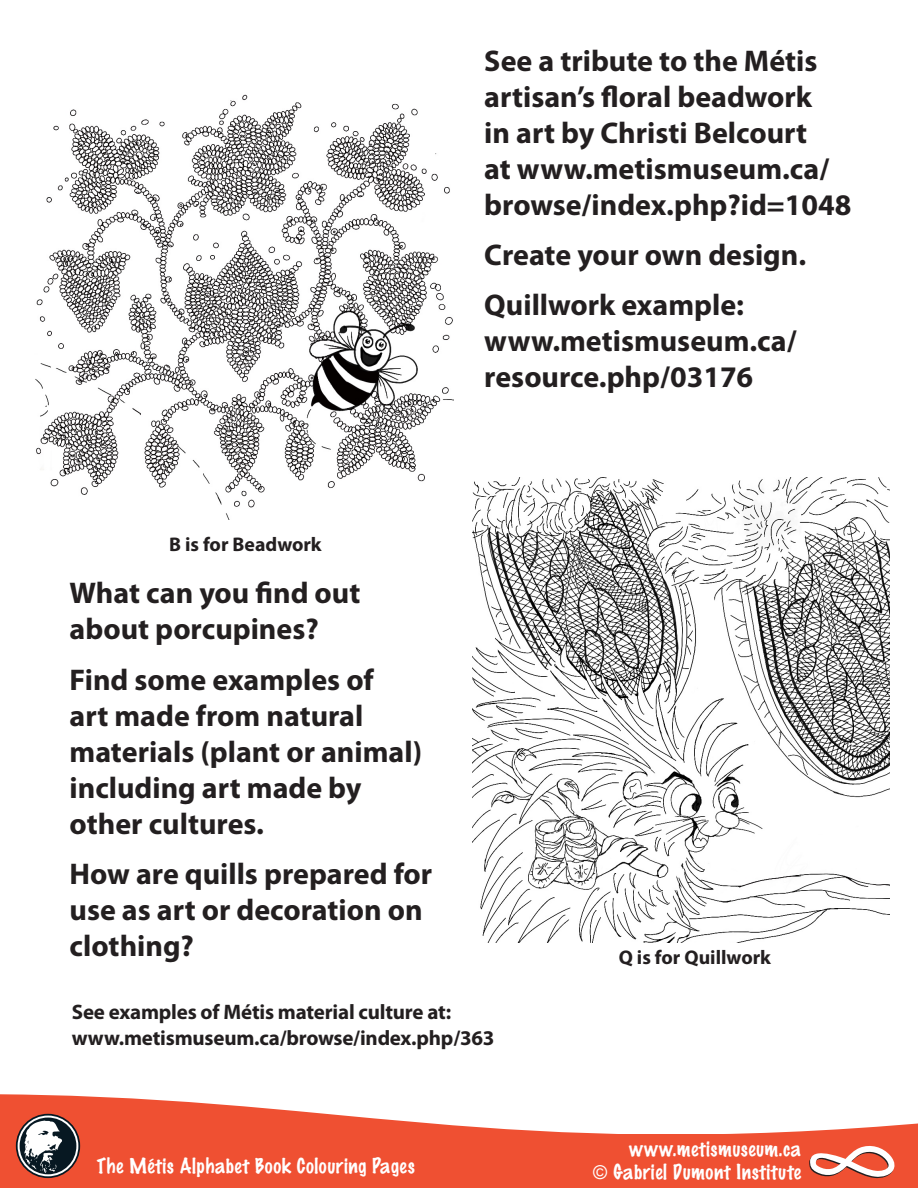
<style>
.page{position:relative;width:918px;height:1188px;background:#fff}
.page>*{position:absolute;margin:0;border:0;box-sizing:border-box;transform-origin:0 0}
.t1{font:700 30px/36px "Myriad Pro";color:#231f20}
.t2{font:700 21px "Myriad Pro";letter-spacing:-.01em;color:#231f20}
.t3{font:700 19.8px "Myriad Pro";color:#231f20}
.t4{font:100 19.05px "Marker Felt";letter-spacing:.03em;color:#fff}
.s1{font-family:"Arial";font-weight:400}
</style>
<div class="page">
<svg style="left:0;top:1094px;width:918px;height:94px;fill:#ef5032"></svg>
<svg style="left:809px;top:1146px;width:86px;height:32px"></svg>
<div style="left:16px;top:1114px;width:64px;height:64px;background:#ef5032"></div>
<svg style="left:16px;top:1114px;width:64px;height:64px"></svg>
<svg style="left:18px;top:1116px;width:60px;height:60px"></svg>
<div style="left:20px;top:1118px;width:56px;height:56px;background:#071822;border-radius:50%"></div>
<svg style="left:24px;top:1121px;width:38px;height:52px"></svg>
<div style="left:559px;top:1134px;width:242px;height:52px;background:#ef5032"></div>
<img style="left:35px;top:94px;width:419px;height:425px">
<img style="left:473px;top:477px;width:416px;height:466px">
<p class="t1" style="left:484px;top:41px;width:369px">See a tribute to the Métis artisan’s floral beadwork<br>in art by Christi Belcourt<br>at www.metismuseum.ca/ browse/index.php?id=1048</p>
<p class="t1" style="left:484px;top:236px;width:323px">Create your own design.</p>
<p class="t1" style="left:484px;top:286px;width:261px">Quillwork example:</p>
<p class="t1" style="left:484px;top:322px;width:314px">www.metismuseum.ca/ resource.php/03176</p>
<p class="t3" style="left:169px;top:532px;width:154px">B is for Beadwork</p>
<p class="t1" style="left:70px;top:574px;width:292px">What can you find out about porcupines?</p>
<p class="t1" style="left:70px;top:661px;width:354px">Find some examples of<br>art made from natural materials (plant or animal) including art made by other cultures.</p>
<p class="t1" style="left:70px;top:855px;width:364px">How are quills prepared for use as art or decoration on clothing?</p>
<p class="t3" style="left:619px;top:944px;width:154px">Q is for Quillwork</p>
<p class="t2" style="left:72px;top:999px;width:381px">See examples of Métis material culture at:</p>
<p class="t2" style="left:72px;top:1024px;width:424px">www.metismuseum.ca/browse/index.php/363</p>
<p class="t4" style="left:97px;top:1157px;width:319px">The Métis Alphabet Book Colouring Pages</p>
<p class="t4" style="left:629px;top:1140px;width:173px">www.metismuseum.ca</p>
<p class="t4" style="left:593px;top:1163px;width:209px"><span class="s1">©</span> Gabriel Dumont Institute</p>
</div>
